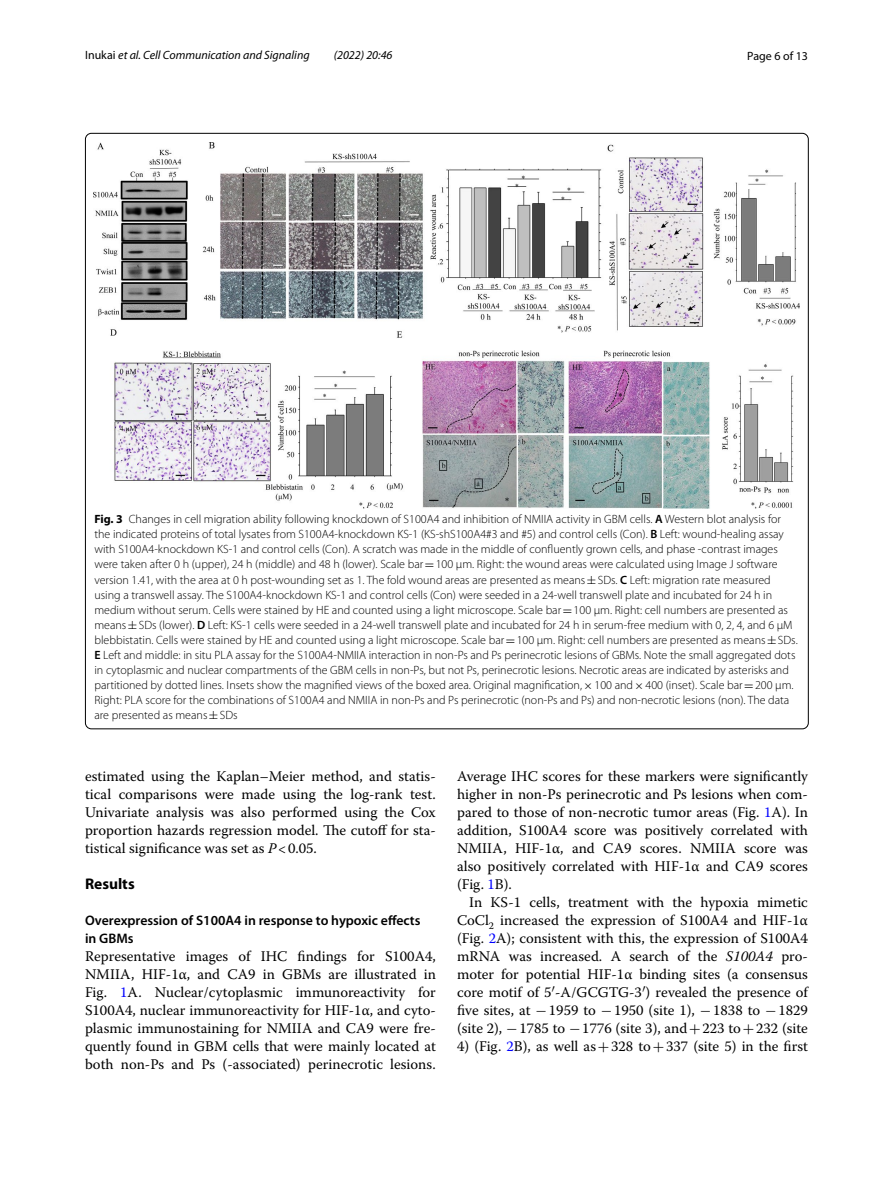
<style>
.page{position:relative;width:893px;height:1187px;background:#fff}
.page>*{position:absolute;margin:0;border:0;box-sizing:border-box;transform-origin:0 0}
.t1{font:700 15.45px "Myriad Pro";color:#000}
.t2{font:14.7px/18px "Warnock Pro";color:#000;text-align:justify}
.t3{font:600 13.8px/18px "Myriad Pro";color:#000}
.t4{font:300 12px/15px "Myriad Pro";color:#000}
.t5{font:italic 12px "Myriad Pro";color:#000}
.t6{font:12px "Myriad Pro";color:#000}
.s1{font-style:normal}
.s2{font-weight:700}
.s3{font-weight:600}
.s4{font-family:"MTSY";font-weight:400}
.s5{font-style:italic}
.s6{color:#00f}
.s7{font-family:"MTSY"}
</style>
<div class="page">
<img style="left:94px;top:142px;width:706px;height:366px">
<p class="t5" style="left:85px;top:48px;width:226px"><span class="s1">Inukai</span> et al. Cell Communication and Signaling</p>
<p class="t5" style="left:334px;top:48px;width:60px">(2022) 20:46</p>
<p class="t6" style="left:747px;top:48px;width:62px">Page 6 of 13</p>
<p class="t4" style="left:94px;top:512px;width:705px"><span class="s2">Fig. 3</span> Changes in cell migration ability following knockdown of S100A4 and inhibition of NMIIA activity in GBM cells. <span class="s3">A</span> Western blot analysis for the indicated proteins of total lysates from S100A4-knockdown KS-1 (KS-shS100A4#3 and #5) and control cells (Con). <span class="s3">B</span> Left: wound-healing assay with S100A4-knockdown KS-1 and control cells (Con). A scratch was made in the middle of confluently grown cells, and phase -contrast images were taken after 0 h (upper), 24 h (middle) and 48 h (lower). Scale bar<span class="s4">=</span>100 μm. Right: the wound areas were calculated using Image J software version 1.41, with the area at 0 h post-wounding set as 1. The fold wound areas are presented as means<span class="s4">±</span>SDs. <span class="s3">C</span> Left: migration rate measured using a transwell assay. The S100A4-knockdown KS-1 and control cells (Con) were seeded in a 24-well transwell plate and incubated for 24 h in medium without serum. Cells were stained by HE and counted using a light microscope. Scale bar<span class="s4">=</span>100 μm. Right: cell numbers are presented as means<span class="s4">±</span>SDs (lower). <span class="s3">D</span> Left: KS-1 cells were seeded in a 24-well transwell plate and incubated for 24 h in serum-free medium with 0, 2, 4, and 6 μM blebbistatin. Cells were stained by HE and counted using a light microscope. Scale bar<span class="s4">=</span>100 μm. Right: cell numbers are presented as means<span class="s4">±</span>SDs.<br><span class="s3">E</span> Left and middle: in situ PLA assay for the S100A4-NMIIA interaction in non-Ps and Ps perinecrotic lesions of GBMs. Note the small aggregated dots in cytoplasmic and nuclear compartments of the GBM cells in non-Ps, but not Ps, perinecrotic lesions. Necrotic areas are indicated by asterisks and partitioned by dotted lines. Insets show the magnified views of the boxed area. Original magnification,<span class="s4">×</span>100 and<span class="s4">×</span>400 (inset). Scale bar<span class="s4">=</span>200 μm.<br>Right: PLA score for the combinations of S100A4 and NMIIA in non-Ps and Ps perinecrotic (non-Ps and Ps) and non-necrotic lesions (non). The data are presented as means<span class="s4">±</span>SDs</p>
<p class="t2" style="left:85px;top:766px;width:352px">estimated using the Kaplan–Meier method, and statis&shy;tical comparisons were made using the log-rank test.<br>Univariate analysis was also performed using the Cox proportion hazards regression model. The cutoff for sta&shy;tistical significance was set as <span class="s5">P</span>&lt;0.05.</p>
<p class="t1" style="left:85px;top:873px;width:51px">Results</p>
<p class="t3" style="left:85px;top:910px;width:337px">Overexpression of S100A4 in response to hypoxic effects in GBMs</p>
<p class="t2" style="left:85px;top:946px;width:352px">Representative images of IHC findings for S100A4, NMIIA, HIF-1α, and CA9 in GBMs are illustrated in Fig. <span class="s6">1</span>A. Nuclear/cytoplasmic immunoreactivity for S100A4, nuclear immunoreactivity for HIF-1α, and cyto&shy;plasmic immunostaining for NMIIA and CA9 were fre&shy;quently found in GBM cells that were mainly located at both non-Ps and Ps (-associated) perinecrotic lesions.</p>
<p class="t2" style="left:457px;top:766px;width:352px">Average IHC scores for these markers were significantly higher in non-Ps perinecrotic and Ps lesions when com&shy;pared to those of non-necrotic tumor areas (Fig. <span class="s6">1</span>A). In addition, S100A4 score was positively correlated with NMIIA, HIF-1α, and CA9 scores. NMIIA score was also positively correlated with HIF-1α and CA9 scores (Fig. <span class="s6">1</span>B).</p>
<p class="t2" style="left:457px;top:892px;width:352px;text-indent:12px">In KS-1 cells, treatment with the hypoxia mimetic CoCl<sub>2</sub> increased the expression of S100A4 and HIF-1α (Fig. <span class="s6">2</span>A); consistent with this, the expression of S100A4 mRNA was increased. A search of the <span class="s5">S100A4</span> pro&shy;moter for potential HIF-1α binding sites (a consensus core motif of 5 -A/GCGTG-3 ) revealed the presence of five sites, at <span class="s7">−</span>1959 to <span class="s7">−</span>1950 (site 1), <span class="s7">−</span>1838 to <span class="s7">−</span>1829 (site 2), <span class="s7">−</span>1785 to <span class="s7">−</span>1776 (site 3), and<span class="s7">+</span>223 to<span class="s7">+</span>232 (site</p>
<p class="t2" style="left:457px;top:1036px;width:352px">4) (Fig. <span class="s6">2</span>B), as well as<span class="s7">+</span>328 to<span class="s7">+</span>337 (site 5) in the first</p>
</div>
